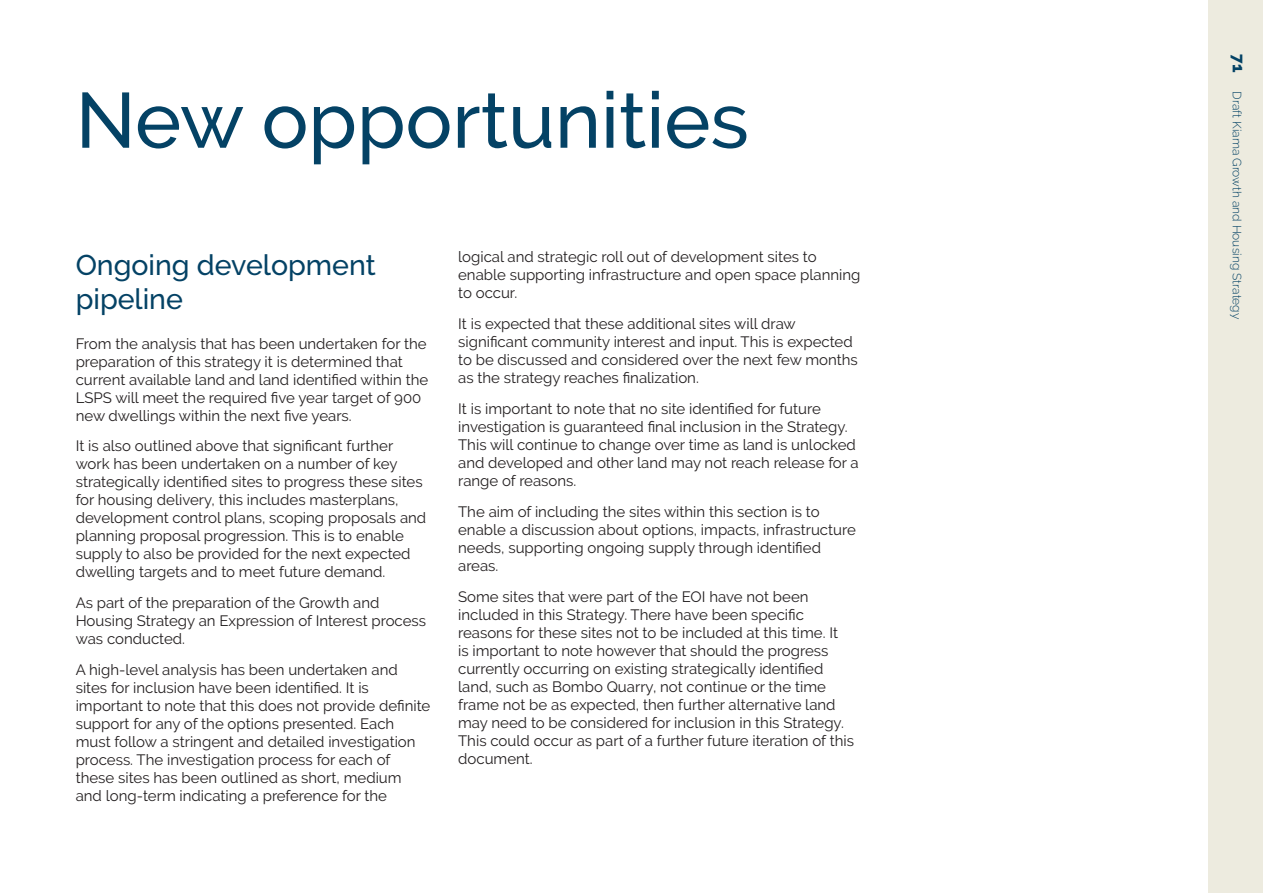
<style>
.page{position:relative;width:1263px;height:893px;background:#fff}
.page>*{position:absolute;margin:0;border:0;box-sizing:border-box;transform-origin:0 0}
.Kiama_H1{font:500 78px "Raleway";color:#044265}
.Kiama_H2{font:500 28.5px/34.2px "Raleway";color:#044265}
.Kiama_Body_text{font:15px/18px "Raleway";color:#231f20}
.t1{font:300 12px "Raleway";color:#044265}
.s1{font-weight:800;font-size:16.5px}
</style>
<div class="page">
<div style="left:1209px;top:0;width:54px;height:893px;background:#edebdf"></div>
<p class="Kiama_H1" style="left:76px;top:75px;width:675px">New opportunities</p>
<p class="Kiama_H2" style="left:76px;top:248px;width:302px">Ongoing development pipeline</p>
<p class="Kiama_Body_text" style="left:76px;top:334px;width:354px">From the analysis that has been undertaken for the preparation of this strategy it is determined that current available land and land identified within the LSPS will meet the required five year target of 900 new dwellings within the next five years.</p>
<p class="Kiama_Body_text" style="left:76px;top:437px;width:352px">It is also outlined above that significant further work has been undertaken on a number of key strategically identified sites to progress these sites for housing delivery, this includes masterplans, development control plans, scoping proposals and planning proposal progression. This is to enable supply to also be provided for the next expected dwelling targets and to meet future demand.</p>
<p class="Kiama_Body_text" style="left:76px;top:594px;width:352px">As part of the preparation of the Growth and<br>Housing Strategy an Expression of Interest process was conducted.</p>
<p class="Kiama_Body_text" style="left:76px;top:661px;width:356px">A high-level analysis has been undertaken and sites for inclusion have been identified. It is important to note that this does not provide definite support for any of the options presented. Each must follow a stringent and detailed investigation process. The investigation process for each of these sites has been outlined as short, medium and long-term indicating a preference for the</p>
<p class="Kiama_Body_text" style="left:458px;top:248px;width:404px">logical and strategic roll out of development sites to enable supporting infrastructure and open space planning to occur.</p>
<p class="Kiama_Body_text" style="left:458px;top:315px;width:401px">It is expected that these additional sites will draw significant community interest and input. This is expected to be discussed and considered over the next few months as the strategy reaches finalization.</p>
<p class="Kiama_Body_text" style="left:458px;top:400px;width:402px">It is important to note that no site identified for future investigation is guaranteed final inclusion in the Strategy.<br>This will continue to change over time as land is unlocked and developed and other land may not reach release for a range of reasons.</p>
<p class="Kiama_Body_text" style="left:458px;top:502px;width:399px">The aim of including the sites within this section is to enable a discussion about options, impacts, infrastructure needs, supporting ongoing supply through identified areas.</p>
<p class="Kiama_Body_text" style="left:458px;top:587px;width:397px">Some sites that were part of the EOI have not been included in this Strategy. There have been specific reasons for these sites not to be included at this time. It<br>is important to note however that should the progress currently occurring on existing strategically identified land, such as Bombo Quarry, not continue or the time frame not be as expected, then further alternative land may need to be considered for inclusion in this Strategy.<br>This could occur as part of a further future iteration of this document.</p>
<p class="t1" style="left:1244px;top:54px;width:267px;rotate:90deg"><span class="s1">71</span> Draft Kiama Growth and Housing Strategy</p>
</div>
